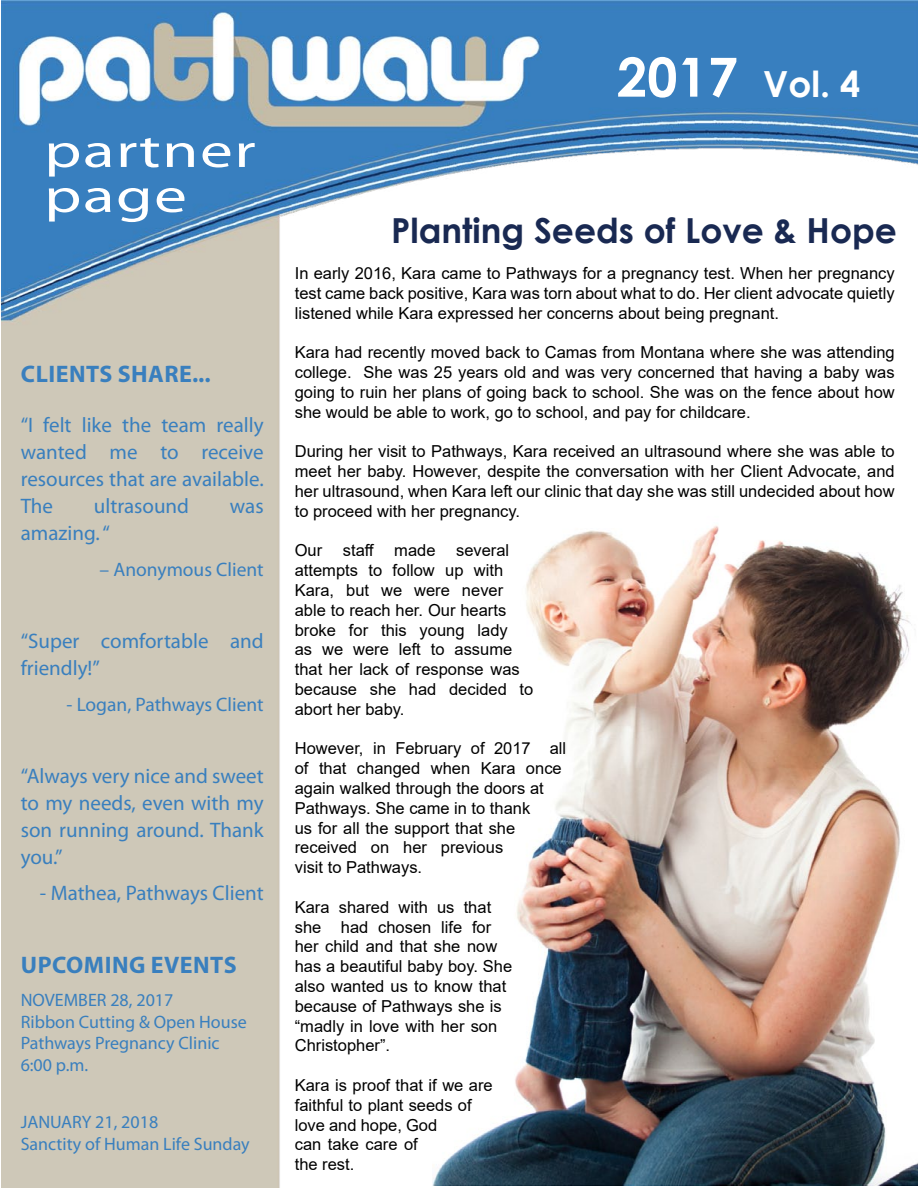
<style>
.page{position:relative;width:918px;height:1188px;background:#fff}
.page>*{position:absolute;margin:0;border:0;box-sizing:border-box;transform-origin:0 0}
.t1{font:700 36px "Century Gothic";color:#fff}
.t2{font:700 34.5px "Century Gothic";color:#192952}
.t3{font:700 24px "Myriad Pro";letter-spacing:.02em;color:#397fbe}
.t4{font:21px/27px "Myriad Pro";color:#397fbe;text-align:justify}
.t5{font:19.5px "Myriad Pro";color:#397fbe}
.t6{font:18px/21.6px "Myriad Pro";color:#397fbe}
.t7{font:16.5px/19.8px "Arial";color:#000}
.s1{font-size:54px}
</style>
<div class="page">
<img style="left:2px;top:1px;width:916px;height:1187px">
<img style="left:432px;top:444px;width:486px;height:742px">
<h1 class="t1" style="left:617px;top:56px;width:245px"><span class="s1">2017</span> Vol. 4</h1>
<h3 class="t3" style="left:21px;top:358px;width:191px">CLIENTS SHARE...</h3>
<p class="t4" style="left:21px;top:411px;width:245px">“I felt like the team really wanted me to receive resources that are available.<br>The</p>
<p class="t4" style="left:94px;top:492px;width:97px">ultrasound</p>
<p class="t4" style="left:230px;top:492px;width:35px">was</p>
<p class="t4" style="left:21px;top:519px;width:91px">amazing. “</p>
<p class="t5" style="left:100px;top:557px;width:166px">– Anonymous Client</p>
<p class="t4" style="left:21px;top:627px;width:244px">“Super comfortable and friendly!”</p>
<p class="t5" style="left:67px;top:692px;width:199px">- Logan, Pathways Client</p>
<p class="t4" style="left:21px;top:762px;width:245px">“Always very nice and sweet to my needs, even with my son running around. Thank you.”</p>
<p class="t4" style="left:40px;top:879px;width:225px">- Mathea, Pathways Client</p>
<h3 class="t3" style="left:21px;top:949px;width:215px">UPCOMING EVENTS</h3>
<p class="t6" style="left:21px;top:989px;width:228px">NOVEMBER 28, 2017<br>Ribbon Cutting &amp; Open House<br>Pathways Pregnancy Clinic<br>6:00 p.m.</p>
<p class="t6" style="left:21px;top:1111px;width:231px">JANUARY 21, 2018<br>Sanctity of Human Life Sunday</p>
<h2 class="t2" style="left:391px;top:204px;width:507px">Planting Seeds of Love &amp; Hope</h2>
<p class="t7" style="left:295px;top:263px;width:601px;text-align:justify">In early 2016, Kara came to Pathways for a pregnancy test. When her pregnancy test came back positive, Kara was torn about what to do. Her client advocate quietly listened while Kara expressed her concerns about being pregnant.</p>
<p class="t7" style="left:295px;top:343px;width:601px;text-align:justify">Kara had recently moved back to Camas from Montana where she was attending college. She was 25 years old and was very concerned that having a baby was going to ruin her plans of going back to school. She was on the fence about how she would be able to work, go to school, and pay for childcare.</p>
<p class="t7" style="left:295px;top:442px;width:601px;text-align:justify">During her visit to Pathways, Kara received an ultrasound where she was able to meet her baby. However, despite the conversation with her Client Advocate, and her ultrasound, when Kara left our clinic that day she was still undecided about how to proceed with her pregnancy.</p>
<p class="t7" style="left:295px;top:541px;width:240px">Our staff made several attempts to follow up with<br>Kara, but we were never able to reach her. Our hearts broke for this young lady<br>as we were left to assume that her lack of response was because she had decided to abort her baby.</p>
<p class="t7" style="left:295px;top:739px;width:273px">However, in February of 2017 all of that changed when Kara once again walked through the doors at<br>Pathways. She came in to thank<br>us for all the support that she received on her previous<br>visit to Pathways.</p>
<p class="t7" style="left:295px;top:897px;width:219px">Kara shared with us that she had chosen life for her child and that she now has a beautiful baby boy. She also wanted us to know that because of Pathways she is “madly in love with her son<br>Christopher”.</p>
<p class="t7" style="left:295px;top:1075px;width:199px">Kara is proof that if we are faithful to plant seeds of love and hope, God<br>can take care of<br>the rest.</p>
</div>
